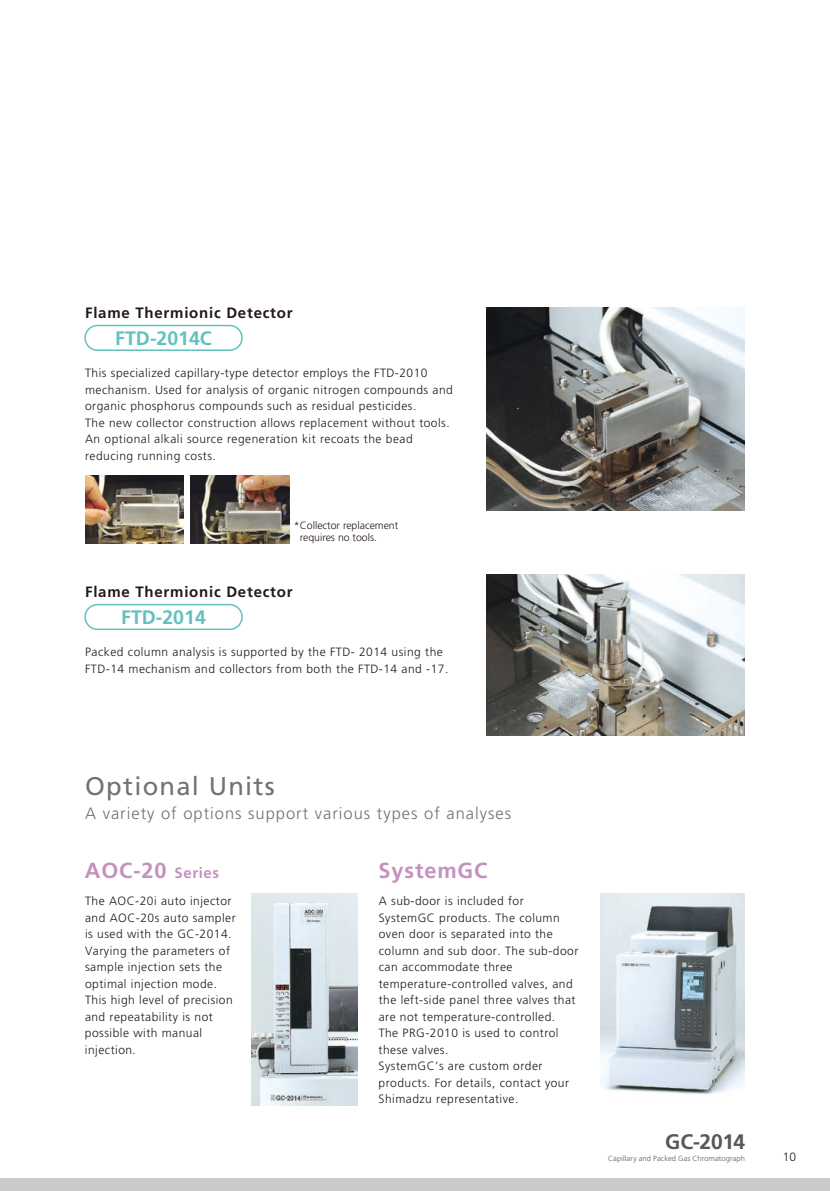
<style>
.page{position:relative;width:830px;height:1191px;background:#fff}
.page>*{position:absolute;margin:0;border:0;box-sizing:border-box;transform-origin:0 0}
.t1{font:25.5px "Frutiger LT Std";letter-spacing:.05em;color:#727272}
.t2{font:700 21.75px "Frutiger LT Std";letter-spacing:.04em;color:#c591bf}
.t3{font:700 21px "Frutiger LT Std";letter-spacing:-.01em;color:#595857}
.t4{font:700 19.5px "Frutiger LT Std";color:#61c1be}
.t5{font:300 16.5px "Frutiger LT Std";letter-spacing:.06em;color:#727272}
.t6{font:700 15px "Frutiger LT Std";letter-spacing:.05em;color:#231916}
.t7{font:300 12px/16.5px "Frutiger LT Std";letter-spacing:.04em;color:#231916}
.t8{font:300 10.5px/12.8px "Frutiger LT Std";color:#231916}
.t9{font:300 7.5px "Frutiger LT Std";letter-spacing:.015em;color:#595857}
.s1{font-size:15px}
</style>
<div class="page">
<img style="left:251px;top:893px;width:106px;height:213px">
<img style="left:600px;top:893px;width:144px;height:202px">
<img style="left:486px;top:308px;width:258px;height:203px">
<img style="left:486px;top:574px;width:258px;height:162px">
<img style="left:190px;top:475px;width:99px;height:68px">
<img style="left:85px;top:475px;width:98px;height:68px">
<div style="left:84px;top:325px;width:159px;height:26px;border:2px solid #61c1be;border-radius:12px"></div>
<div style="left:84px;top:604px;width:159px;height:26px;border:2px solid #61c1be;border-radius:12px"></div>
<div style="left:0;top:1178px;width:829px;height:13px;background:#c9cacb"></div>
<p class="t6" style="left:85px;top:304px;width:209px">Flame Thermionic Detector</p>
<h3 class="t4" style="left:115px;top:327px;width:98px">FTD-2014C</h3>
<p class="t7" style="left:85px;top:365px;width:369px">This specialized capillary-type detector employs the FTD-2010 mechanism. Used for analysis of organic nitrogen compounds and organic phosphorus compounds such as residual pesticides.<br>The new collector construction allows replacement without tools.<br>An optional alkali source regeneration kit recoats the bead reducing running costs.</p>
<p class="t8" style="left:300px;top:519px;width:100px;text-indent:-6px">*Collector replacement requires no tools.</p>
<p class="t6" style="left:85px;top:583px;width:209px">Flame Thermionic Detector</p>
<h3 class="t4" style="left:121px;top:606px;width:86px">FTD-2014</h3>
<p class="t7" style="left:85px;top:644px;width:364px">Packed column analysis is supported by the FTD- 2014 using the<br>FTD-14 mechanism and collectors from both the FTD-14 and -17.</p>
<h1 class="t1" style="left:85px;top:771px;width:191px">Optional Units</h1>
<h3 class="t5" style="left:85px;top:804px;width:427px">A variety of options support various types of analyses</h3>
<h2 class="t2" style="left:85px;top:857px;width:136px">AOC-20 <span class="s1">Series</span></h2>
<p class="t7" style="left:85px;top:892px;width:152px">The AOC-20i auto injector and AOC-20s auto sampler is used with the GC-2014.<br>Varying the parameters of sample injection sets the optimal injection mode.<br>This high level of precision and repeatability is not possible with manual injection.</p>
<h2 class="t2" style="left:378px;top:857px;width:110px">SystemGC</h2>
<p class="t7" style="left:378px;top:892px;width:201px">A sub-door is included for<br>SystemGC products. The column oven door is separated into the column and sub door. The sub-door can accommodate three temperature-controlled valves, and the left-side panel three valves that are not temperature-controlled.<br>The PRG-2010 is used to control these valves.<br>SystemGC’s are custom order products. For details, contact your<br>Shimadzu representative.</p>
<h3 class="t3" style="left:665px;top:1129px;width:81px">GC-2014</h3>
<p class="t9" style="left:608px;top:1154px;width:138px">Capillary and Packed Gas Chromatograph</p>
<p class="t7" style="left:782px;top:1149px;width:15px">10</p>
</div>
